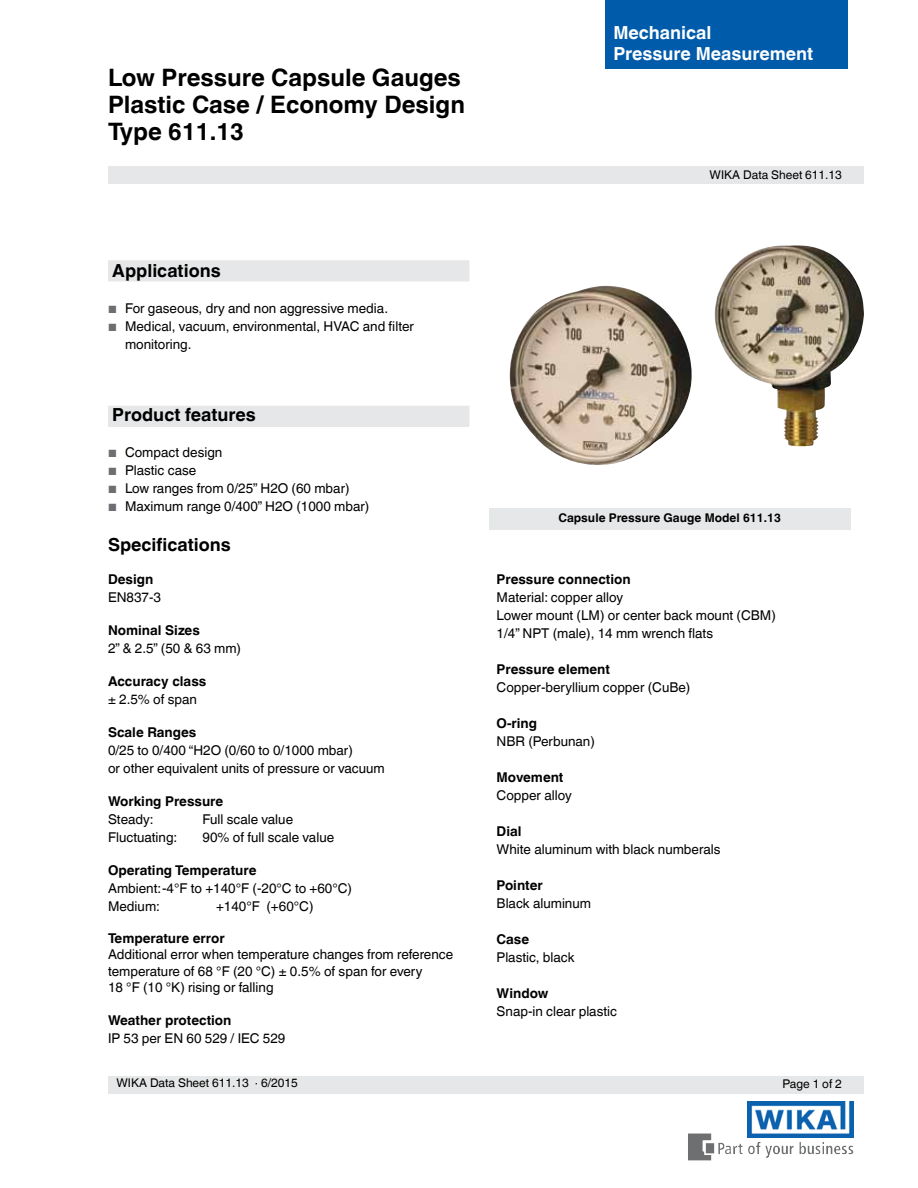
<style>
.page{position:relative;width:918px;height:1188px;background:#fff}
.page>*{position:absolute;margin:0;border:0;box-sizing:border-box;transform-origin:0 0}
.WIKA_DS_Headline_Tit{font:700 24px "Helvetica World";color:#000}
.t1{font:700 18px "Helvetica World";color:#fff}
.WIKA_DS_Subline_in_t{font:700 18px "Helvetica World";color:#000}
.WIKA_DS_Subline{font:700 18px "Helvetica World";color:#000}
.WIKA_DS_Flow_text{font:13.5px/16.5px "Helvetica World";color:#000}
.Body_Text{font:13.5px "Helvetica World";color:#000}
.WIKA_DS_Between_head{font:700 13.5px "Helvetica World";color:#000}
.t2{font:12px "Helvetica World";color:#000}
.WIKA_DS_Legends{font:700 12px "Helvetica World";color:#000}
.s1{font-size:10.5px;color:#6d6e71}
</style>
<div class="page">
<img style="left:747px;top:1102px;width:106px;height:31px">
<img style="left:688px;top:1133px;width:166px;height:27px">
<div style="left:108px;top:1077px;width:756px;height:17px;background:#e6e7e8"></div>
<div style="left:108px;top:167px;width:756px;height:17px;background:#e6e7e8"></div>
<div style="left:606px;top:0;width:242px;height:69px;background:#005baa"></div>
<div style="left:108px;top:406px;width:361px;height:21px;background:#e6e7e8"></div>
<div style="left:489px;top:508px;width:361px;height:21px;background:#e6e7e8"></div>
<div style="left:108px;top:260px;width:361px;height:21px;background:#e6e7e8"></div>
<img style="left:510px;top:245px;width:354px;height:220px">
<p class="WIKA_DS_Headline_Tit" style="left:108px;top:64px;width:354px">Low Pressure Capsule Gauges</p>
<p class="WIKA_DS_Headline_Tit" style="left:108px;top:91px;width:358px">Plastic Case / Economy Design</p>
<p class="WIKA_DS_Headline_Tit" style="left:108px;top:118px;width:138px">Type 611.13</p>
<p class="t1" style="left:613px;top:22px;width:100px">Mechanical</p>
<p class="t1" style="left:613px;top:43px;width:201px">Pressure Measurement</p>
<p class="t2" style="left:710px;top:167px;width:134px">WIKA Data Sheet 611.13</p>
<p class="WIKA_DS_Subline_in_t" style="left:112px;top:260px;width:110px">Applications</p>
<p class="WIKA_DS_Flow_text" style="left:108px;top:300px;width:282px"><span class="s1">■</span> For gaseous, dry and non aggressive media.</p>
<p class="WIKA_DS_Flow_text" style="left:125px;top:318px;width:290px;line-height:18px;text-indent:-17px"><span class="s1">■</span> Medical, vacuum, environmental, HVAC and filter monitoring.</p>
<p class="WIKA_DS_Subline_in_t" style="left:112px;top:404px;width:145px">Product features</p>
<p class="WIKA_DS_Flow_text" style="left:108px;top:444px;width:116px"><span class="s1">■</span> Compact design</p>
<p class="WIKA_DS_Flow_text" style="left:108px;top:462px;width:90px"><span class="s1">■</span> Plastic case</p>
<p class="WIKA_DS_Flow_text" style="left:108px;top:480px;width:243px"><span class="s1">■</span> Low ranges from 0/25” H2O (60 mbar)</p>
<p class="WIKA_DS_Flow_text" style="left:108px;top:498px;width:263px"><span class="s1">■</span> Maximum range 0/400” H2O (1000 mbar)</p>
<p class="WIKA_DS_Subline" style="left:108px;top:535px;width:124px">Specifications</p>
<p class="WIKA_DS_Between_head" style="left:108px;top:572px;width:47px">Design</p>
<p class="WIKA_DS_Flow_text" style="left:108px;top:589px;width:55px">EN837-3</p>
<p class="WIKA_DS_Between_head" style="left:108px;top:623px;width:93px">Nominal Sizes</p>
<p class="WIKA_DS_Flow_text" style="left:108px;top:640px;width:135px">2” &amp; 2.5” (50 &amp; 63 mm)</p>
<p class="WIKA_DS_Between_head" style="left:108px;top:674px;width:100px">Accuracy class</p>
<p class="WIKA_DS_Flow_text" style="left:108px;top:691px;width:91px">± 2.5% of span</p>
<p class="WIKA_DS_Between_head" style="left:108px;top:725px;width:90px">Scale Ranges</p>
<p class="Body_Text" style="left:108px;top:743px;width:246px">0/25 to 0/400 “H2O (0/60 to 0/1000 mbar)</p>
<p class="Body_Text" style="left:108px;top:761px;width:278px">or other equivalent units of pressure or vacuum</p>
<p class="WIKA_DS_Between_head" style="left:108px;top:794px;width:117px">Working Pressure</p>
<p class="WIKA_DS_Flow_text" style="left:108px;top:811px;width:47px">Steady:</p>
<p class="WIKA_DS_Flow_text" style="left:202px;top:811px;width:92px">Full scale value</p>
<p class="WIKA_DS_Flow_text" style="left:108px;top:829px;width:71px">Fluctuating:</p>
<p class="WIKA_DS_Flow_text" style="left:202px;top:829px;width:133px">90% of full scale value</p>
<p class="WIKA_DS_Between_head" style="left:108px;top:863px;width:150px">Operating Temperature</p>
<p class="WIKA_DS_Flow_text" style="left:108px;top:880px;width:246px">Ambient:-4°F to +140°F (-20°C to +60°C)</p>
<p class="WIKA_DS_Flow_text" style="left:108px;top:898px;width:53px">Medium:</p>
<p class="WIKA_DS_Flow_text" style="left:216px;top:898px;width:99px">+140°F (+60°C)</p>
<p class="WIKA_DS_Between_head" style="left:108px;top:930px;width:118px">Temperature error</p>
<p class="WIKA_DS_Flow_text" style="left:108px;top:946px;width:347px">Additional error when temperature changes from reference temperature of 68 °F (20 °C) ± 0.5% of span for every<br>18 °F (10 °K) rising or falling</p>
<p class="WIKA_DS_Between_head" style="left:108px;top:1013px;width:125px">Weather protection</p>
<p class="WIKA_DS_Flow_text" style="left:108px;top:1030px;width:179px">IP 53 per EN 60 529 / IEC 529</p>
<p class="WIKA_DS_Legends" style="left:558px;top:511px;width:224px">Capsule Pressure Gauge Model 611.13</p>
<p class="WIKA_DS_Between_head" style="left:497px;top:571px;width:136px">Pressure connection</p>
<p class="Body_Text" style="left:497px;top:589px;width:128px">Material: copper alloy</p>
<p class="Body_Text" style="left:497px;top:607px;width:281px">Lower mount (LM) or center back mount (CBM)</p>
<p class="Body_Text" style="left:497px;top:625px;width:218px">1/4” NPT (male), 14 mm wrench flats</p>
<p class="WIKA_DS_Between_head" style="left:497px;top:661px;width:115px">Pressure element</p>
<p class="WIKA_DS_Flow_text" style="left:497px;top:679px;width:195px">Copper-beryllium copper (CuBe)</p>
<p class="WIKA_DS_Between_head" style="left:497px;top:715px;width:42px">O-ring</p>
<p class="WIKA_DS_Flow_text" style="left:497px;top:733px;width:100px">NBR (Perbunan)</p>
<p class="WIKA_DS_Between_head" style="left:497px;top:769px;width:68px">Movement</p>
<p class="WIKA_DS_Flow_text" style="left:497px;top:787px;width:77px">Copper alloy</p>
<p class="WIKA_DS_Between_head" style="left:497px;top:823px;width:26px">Dial</p>
<p class="Body_Text" style="left:497px;top:841px;width:225px">White aluminum with black numberals</p>
<p class="WIKA_DS_Between_head" style="left:497px;top:877px;width:48px">Pointer</p>
<p class="WIKA_DS_Flow_text" style="left:497px;top:895px;width:96px">Black aluminum</p>
<p class="WIKA_DS_Between_head" style="left:497px;top:931px;width:34px">Case</p>
<p class="WIKA_DS_Flow_text" style="left:497px;top:949px;width:80px">Plastic, black</p>
<p class="WIKA_DS_Between_head" style="left:497px;top:985px;width:53px">Window</p>
<p class="Body_Text" style="left:497px;top:1003px;width:122px">Snap-in clear plastic</p>
<p class="t2" style="left:116px;top:1076px;width:183px">WIKA Data Sheet 611.13 · 6/2015</p>
<p class="t2" style="left:783px;top:1077px;width:61px">Page 1 of 2</p>
</div>
